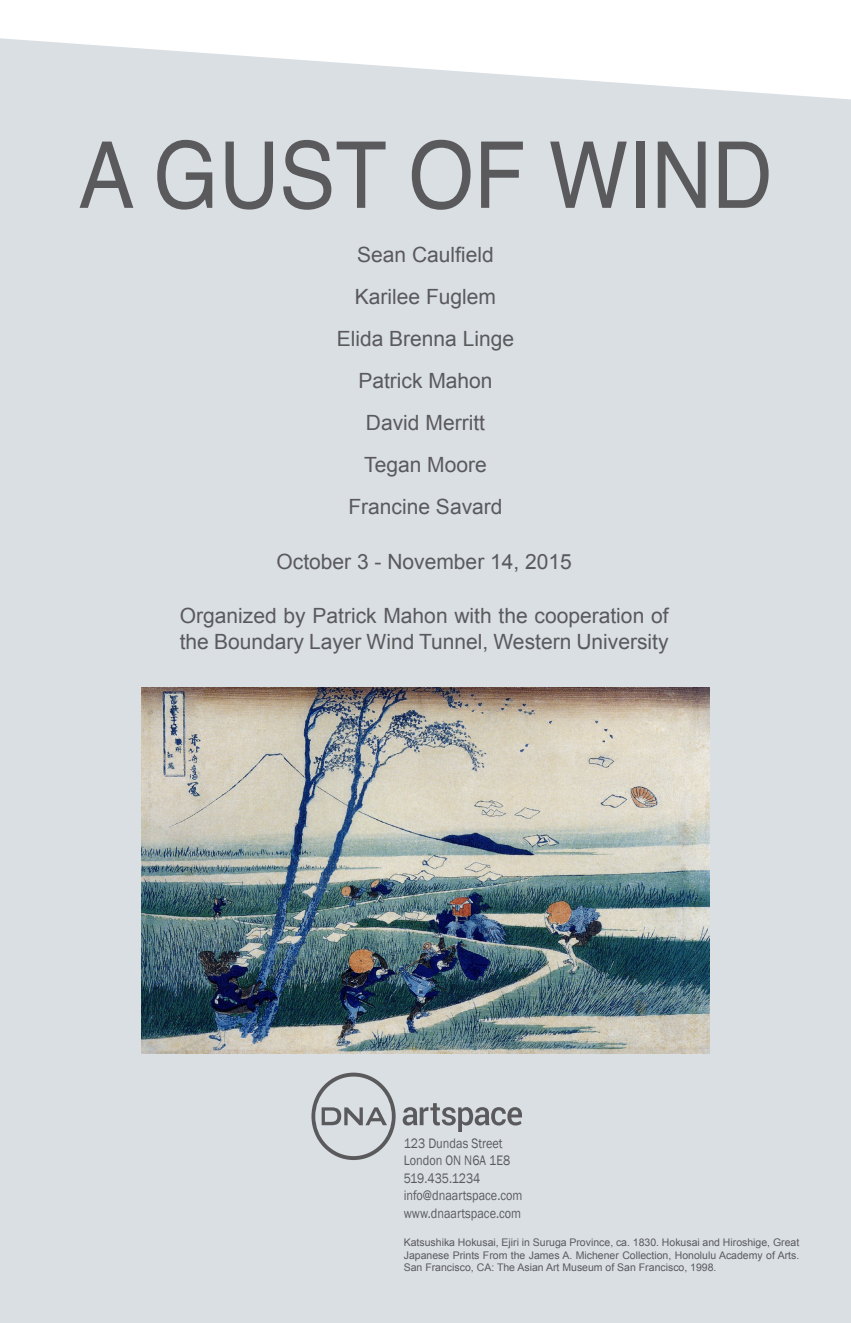
<style>
.page{position:relative;width:851px;height:1323px;background:#fff}
.page>*{position:absolute;margin:0;border:0;box-sizing:border-box;transform-origin:0 0}
.t1{font:92.4px "Helvetica";color:#5a5a5d;scale:.91 1}
.t2{font:21px/25.2px "Arial";color:#5a5a5d}
.t3{font:14.17px "Franklin Gothic";color:#5a5a5d;scale:.87 1}
.t4{font:10.5px/12.6px "Arial";color:#5a5a5d;text-align:justify}
</style>
<div class="page">
<div style="left:0;top:0;width:850px;height:1323px;background:#dadfe4"></div>
<img style="left:142px;top:687px;width:567px;height:367px">
<svg style="left:311px;top:1073px;width:84px;height:87px"></svg>
<svg style="left:402px;top:1103px;width:120px;height:29px"></svg>
<svg style="left:0;top:0;width:850px;height:100px"></svg>
<p class="t1" style="left:78px;top:104px;width:764px">A GUST OF WIND</p>
<p class="t2" style="left:357px;top:242px;width:138px">Sean Caulfield</p>
<p class="t2" style="left:355px;top:284px;width:143px">Karilee Fuglem</p>
<p class="t2" style="left:337px;top:326px;width:179px">Elida Brenna Linge</p>
<p class="t2" style="left:358px;top:368px;width:136px">Patrick Mahon</p>
<p class="t2" style="left:366px;top:410px;width:121px">David Merritt</p>
<p class="t2" style="left:364px;top:452px;width:124px">Tegan Moore</p>
<p class="t2" style="left:348px;top:494px;width:156px">Francine Savard</p>
<p class="t2" style="left:276px;top:549px;width:297px">October 3 - November 14, 2015</p>
<p class="t2" style="left:180px;top:604px;width:490px">Organized by Patrick Mahon with the cooperation of the Boundary Layer Wind Tunnel, Western University</p>
<p class="t3" style="left:404px;top:1134px;width:115px">123 Dundas Street</p>
<p class="t3" style="left:404px;top:1152px;width:124px">London ON N6A 1E8</p>
<p class="t3" style="left:404px;top:1169px;width:90px">519.435.1234</p>
<p class="t3" style="left:404px;top:1187px;width:138px">info@dnaartspace.com</p>
<p class="t3" style="left:404px;top:1204px;width:136px">www.dnaartspace.com</p>
<p class="t4" style="left:404px;top:1236px;width:397px">Katsushika Hokusai, Ejiri in Suruga Province, ca. 1830. Hokusai and Hiroshige, Great Japanese Prints From the James A. Michener Collection, Honolulu Academy of Arts.<br>San Francisco, CA: The Asian Art Museum of San Francisco, 1998.</p>
</div>
